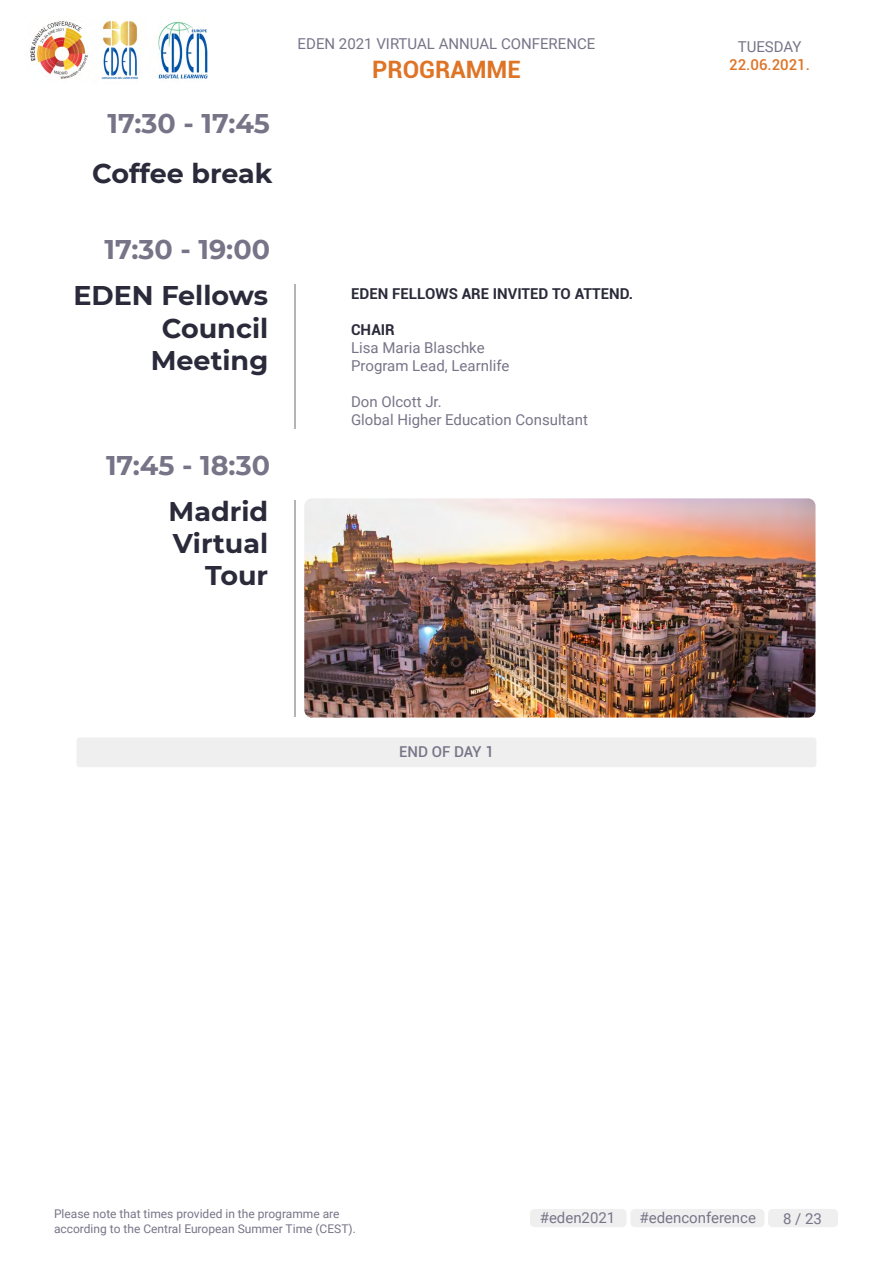
<style>
.page{position:relative;width:893px;height:1263px;background:#fff}
.page>*{position:absolute;margin:0;border:0;box-sizing:border-box;transform-origin:0 0}
.t1{font:700 27px/32.4px "Montserrat";color:#2b2a3a;text-align:right}
.t2{font:700 27px "Montserrat";color:#787488}
.t3{font:700 24px "Roboto";color:#de7426}
.t4{font:15px/18px "Roboto";color:#787488}
.t5{font:700 15px "Roboto";color:#2b2a3a}
.t6{font:500 15px "Roboto";color:#de7426}
.t7{font:500 15px "Roboto";color:#787488}
.t8{font:12px/14.4px "Roboto";color:#787488}
</style>
<div class="page">
<img style="left:30px;top:20px;width:179px;height:61px">
<div style="left:768px;top:1209px;width:70px;height:18px;background:#efefef;border-radius:4px"></div>
<div style="left:530px;top:1209px;width:96px;height:18px;background:#efefef;border-radius:4px"></div>
<div style="left:630px;top:1209px;width:134px;height:18px;background:#efefef;border-radius:4px"></div>
<hr style="left:294px;top:500px;width:2px;height:216px;background:#b4b4b4">
<div style="left:77px;top:737px;width:739px;height:30px;background:#efefef;border-radius:3px"></div>
<img style="left:304px;top:498px;width:511px;height:219px">
<hr style="left:294px;top:285px;width:2px;height:144px;background:#b4b4b4">
<h1 class="t2" style="left:108px;top:104px;width:164px">17:30 - 17:45</h1>
<h1 class="t1" style="left:92px;top:156px;width:182px">Coffee break</h1>
<h1 class="t2" style="left:105px;top:230px;width:167px">17:30 - 19:00</h1>
<h1 class="t1" style="left:73px;top:278px;width:196px">EDEN Fellows<br>Council<br>Meeting</h1>
<h1 class="t2" style="left:106px;top:446px;width:165px">17:45 - 18:30</h1>
<h1 class="t1" style="left:169px;top:493px;width:101px">Madrid<br>Virtual<br>Tour</h1>
<p class="t4" style="left:298px;top:34px;width:299px">EDEN 2021 VIRTUAL ANNUAL CONFERENCE</p>
<h2 class="t3" style="left:372px;top:52px;width:150px">PROGRAMME</h2>
<p class="t5" style="left:351px;top:283px;width:284px">EDEN FELLOWS ARE INVITED TO ATTEND.</p>
<p class="t5" style="left:351px;top:319px;width:45px">CHAIR</p>
<p class="t4" style="left:351px;top:338px;width:160px">Lisa Maria Blaschke<br>Program Lead, Learnlife</p>
<p class="t4" style="left:351px;top:392px;width:238px">Don Olcott Jr.<br>Global Higher Education Consultant</p>
<p class="t7" style="left:399px;top:741px;width:96px">END OF DAY 1</p>
<p class="t4" style="left:738px;top:37px;width:65px">TUESDAY</p>
<p class="t6" style="left:729px;top:54px;width:82px">22.06.2021.</p>
<p class="t8" style="left:54px;top:1206px;width:303px">Please note that times provided in the programme are according to the Central European Summer Time (CEST).</p>
<p class="t4" style="left:540px;top:1208px;width:77px">#eden2021</p>
<p class="t4" style="left:639px;top:1208px;width:118px">#edenconference</p>
<p class="t4" style="left:783px;top:1208px;width:40px">8 / 23</p>
</div>
